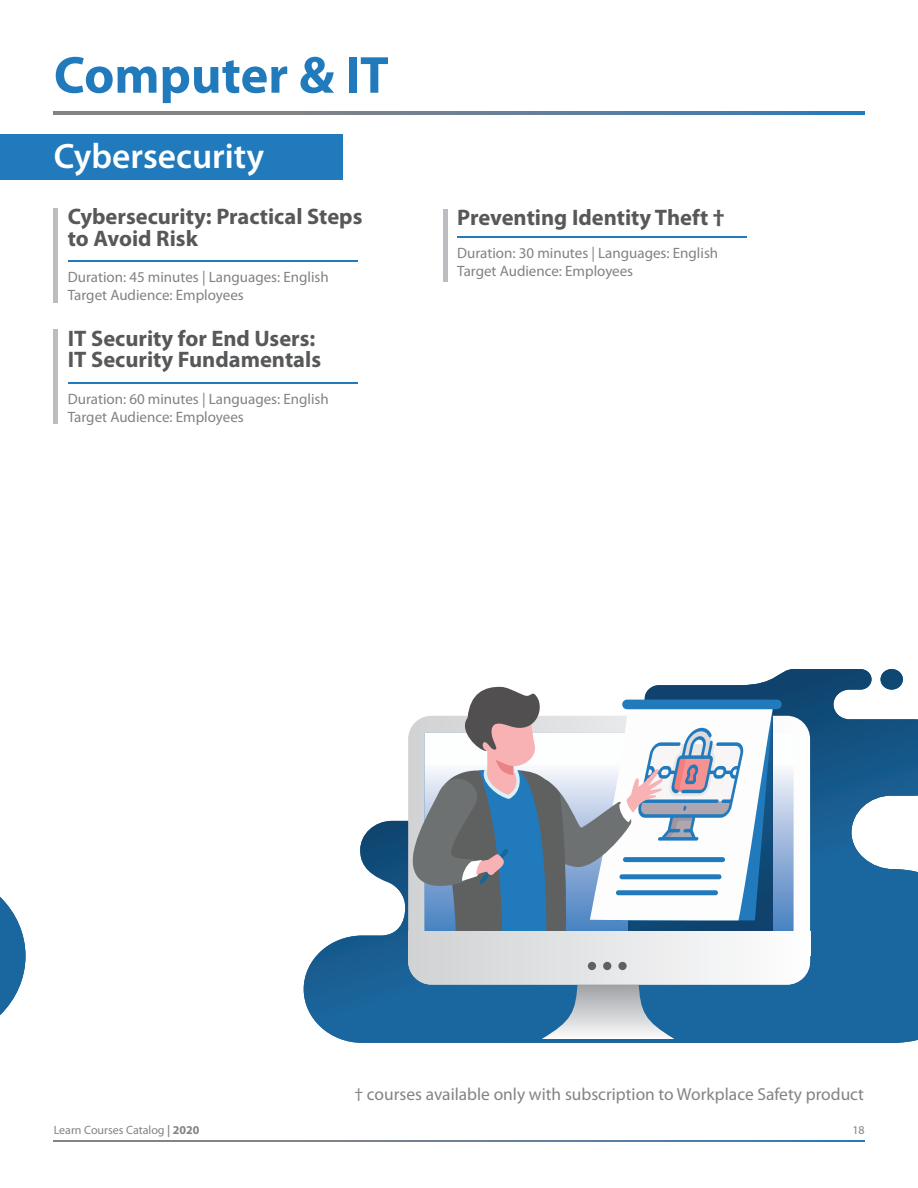
<style>
.page{position:relative;width:918px;height:1188px;background:#fff}
.page>*{position:absolute;margin:0;border:0;box-sizing:border-box;transform-origin:0 0}
.t1{font:700 52.5px "Myriad Pro";color:#217abc}
.t2{font:600 35.4px "Myriad Pro";color:#fff}
.t3{font:700 22.5px/21.6px "Myriad Pro";color:#57585a}
.t4{font:17.4px "Myriad Pro";color:#828383}
.t5{font:15px/18px "Myriad Pro";color:#808285}
.t6{font:12px "Myriad Pro";color:#828383}
.s1{font-weight:600}
.s2{font-weight:700}
</style>
<div class="page">
<div style="left:0;top:134px;width:342px;height:46px;background:#217abc"></div>
<hr style="left:68px;top:260px;width:290px;height:2px;background:#217abc">
<div style="left:53px;top:208px;width:5px;height:94px;background:#bcbdc0"></div>
<hr style="left:68px;top:382px;width:290px;height:1px;background:#217abc">
<div style="left:53px;top:330px;width:5px;height:94px;background:#bcbdc0"></div>
<hr style="left:457px;top:236px;width:290px;height:2px;background:#217abc">
<hr style="left:443px;top:210px;width:4px;height:72px;background:#bcbdc0">
<svg style="left:304px;top:669px;width:614px;height:374px"></svg>
<svg style="left:773px;top:716px;width:37px;height:215px"></svg>
<svg style="left:773px;top:733px;width:21px;height:198px"></svg>
<svg style="left:408px;top:956px;width:402px;height:83px;background:#77a0bf"></svg>
<div style="left:588px;top:962px;width:8px;height:8px;background:#5f6161;border-radius:50%"></div>
<div style="left:603px;top:962px;width:8px;height:8px;background:#5f6161;border-radius:50%"></div>
<div style="left:618px;top:962px;width:9px;height:8px;background:#5f6161;border-radius:50%"></div>
<div style="left:622px;top:700px;width:160px;height:9px;background:#217abc;border-radius:5px"></div>
<svg style="left:403px;top:686px;width:370px;height:247px"></svg>
<div style="left:623px;top:857px;width:102px;height:5px;background:#217abc;border-radius:2px"></div>
<div style="left:408px;top:931px;width:402px;height:25px;background:linear-gradient(to right,#d0d1d4,#fefefe)"></div>
<svg style="left:54px;top:1140px;width:811px;height:2px;background:#667f97"></svg>
<svg style="left:54px;top:112px;width:811px;height:3px;background:#667f97"></svg>
<svg style="left:0;top:897px;width:26px;height:118px"></svg>
<h1 class="t1" style="left:54px;top:46px;width:336px">Computer &amp; IT</h1>
<h2 class="t2" style="left:54px;top:137px;width:212px">Cybersecurity</h2>
<h3 class="t3" style="left:68px;top:206px;width:296px">Cybersecurity: Practical Steps to Avoid Risk</h3>
<p class="t5" style="left:68px;top:268px;width:263px">Duration: 45 minutes | Languages: English<br>Target Audience: Employees</p>
<h3 class="t3" style="left:68px;top:328px;width:255px">IT Security for End Users:<br>IT Security Fundamentals</h3>
<p class="t5" style="left:68px;top:390px;width:263px">Duration: 60 minutes | Languages: English<br>Target Audience: Employees</p>
<h3 class="t3" style="left:457px;top:207px;width:269px">Preventing Identity Theft †</h3>
<p class="t5" style="left:457px;top:244px;width:263px">Duration: 30 minutes | Languages: English<br>Target Audience: Employees</p>
<p class="t6" style="left:54px;top:1124px;width:147px">Learn Courses Catalog <span class="s1">|</span> <span class="s2">2020</span></p>
<p class="t4" style="left:355px;top:1085px;width:511px">† courses available only with subscription to Workplace Safety product</p>
<p class="t6" style="left:852px;top:1124px;width:14px">18</p>
</div>
